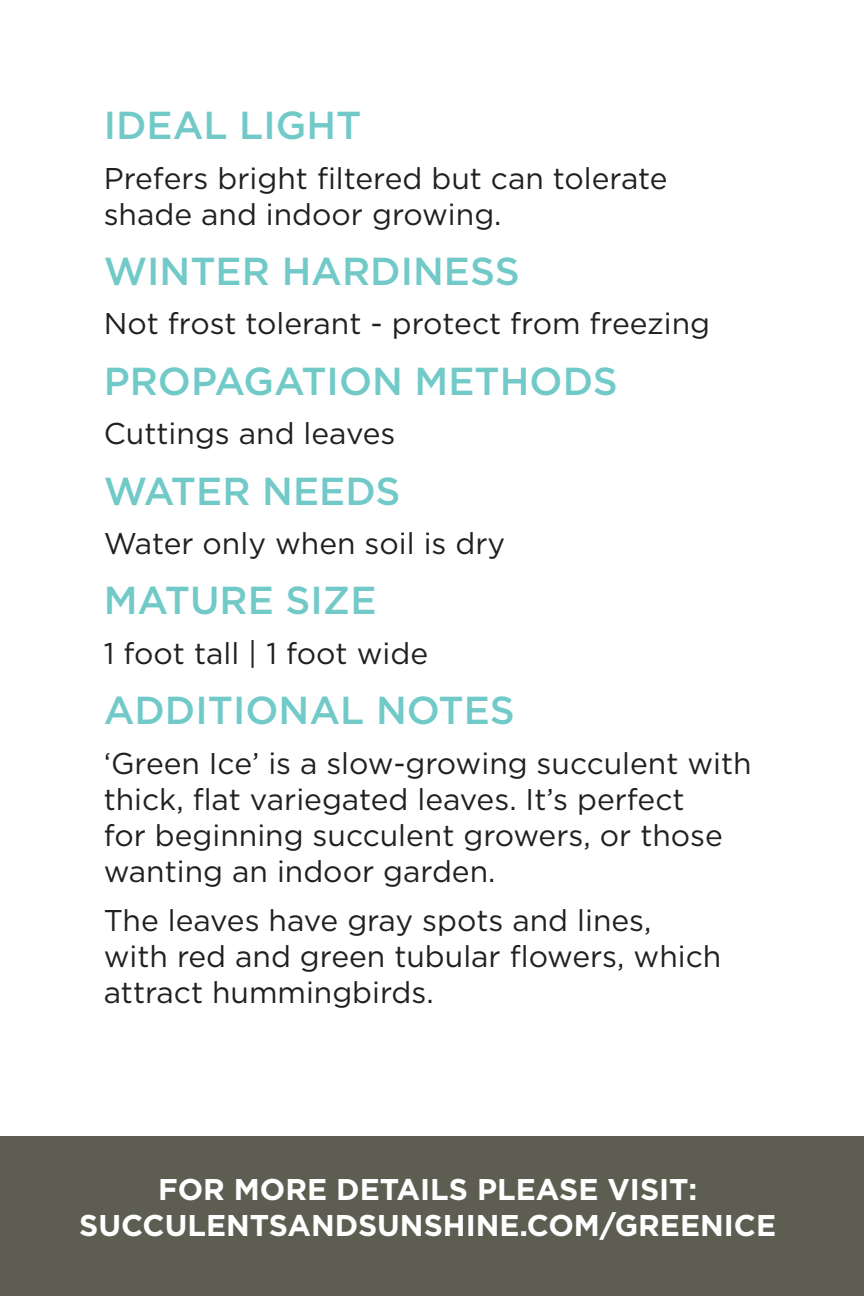
<style>
.page{position:relative;width:864px;height:1296px;background:#fff}
.page>*{position:absolute;margin:0;border:0;box-sizing:border-box;transform-origin:0 0}
.Info_Sections{font:500 39px "Gotham";color:#71cac8}
.Info_Sections-2{font:30px/36px "Gotham";color:#231f20}
.URL_on_info_page{font:700 30px/36px "Gotham";color:#fff;text-align:center}
</style>
<div class="page">
<div style="left:0;top:1136px;width:864px;height:160px;background:#5d5e51"></div>
<p class="Info_Sections" style="left:104px;top:100px;width:259px">IDEAL LIGHT</p>
<p class="Info_Sections-2" style="left:104px;top:159px;width:565px">Prefers bright filtered but can tolerate shade and indoor growing.</p>
<p class="Info_Sections" style="left:104px;top:246px;width:417px">WINTER HARDINESS</p>
<p class="Info_Sections-2" style="left:104px;top:305px;width:608px">Not frost tolerant - protect from freezing</p>
<p class="Info_Sections" style="left:104px;top:355px;width:516px">PROPAGATION METHODS</p>
<p class="Info_Sections-2" style="left:104px;top:415px;width:293px">Cuttings and leaves</p>
<p class="Info_Sections" style="left:104px;top:465px;width:298px">WATER NEEDS</p>
<p class="Info_Sections-2" style="left:104px;top:525px;width:403px">Water only when soil is dry</p>
<p class="Info_Sections" style="left:104px;top:575px;width:274px">MATURE SIZE</p>
<p class="Info_Sections-2" style="left:104px;top:635px;width:326px">1 foot tall | 1 foot wide</p>
<p class="Info_Sections" style="left:104px;top:685px;width:413px">ADDITIONAL NOTES</p>
<p class="Info_Sections-2" style="left:104px;top:744px;width:650px">‘Green Ice’ is a slow-growing succulent with thick, flat variegated leaves. It’s perfect<br>for beginning succulent growers, or those wanting an indoor garden.</p>
<p class="Info_Sections-2" style="left:104px;top:902px;width:619px">The leaves have gray spots and lines, with red and green tubular flowers, which attract hummingbirds.</p>
<p class="URL_on_info_page" style="left:79px;top:1172px;width:698px">FOR MORE DETAILS PLEASE VISIT:<br>SUCCULENTSANDSUNSHINE.COM/GREENICE</p>
</div>
